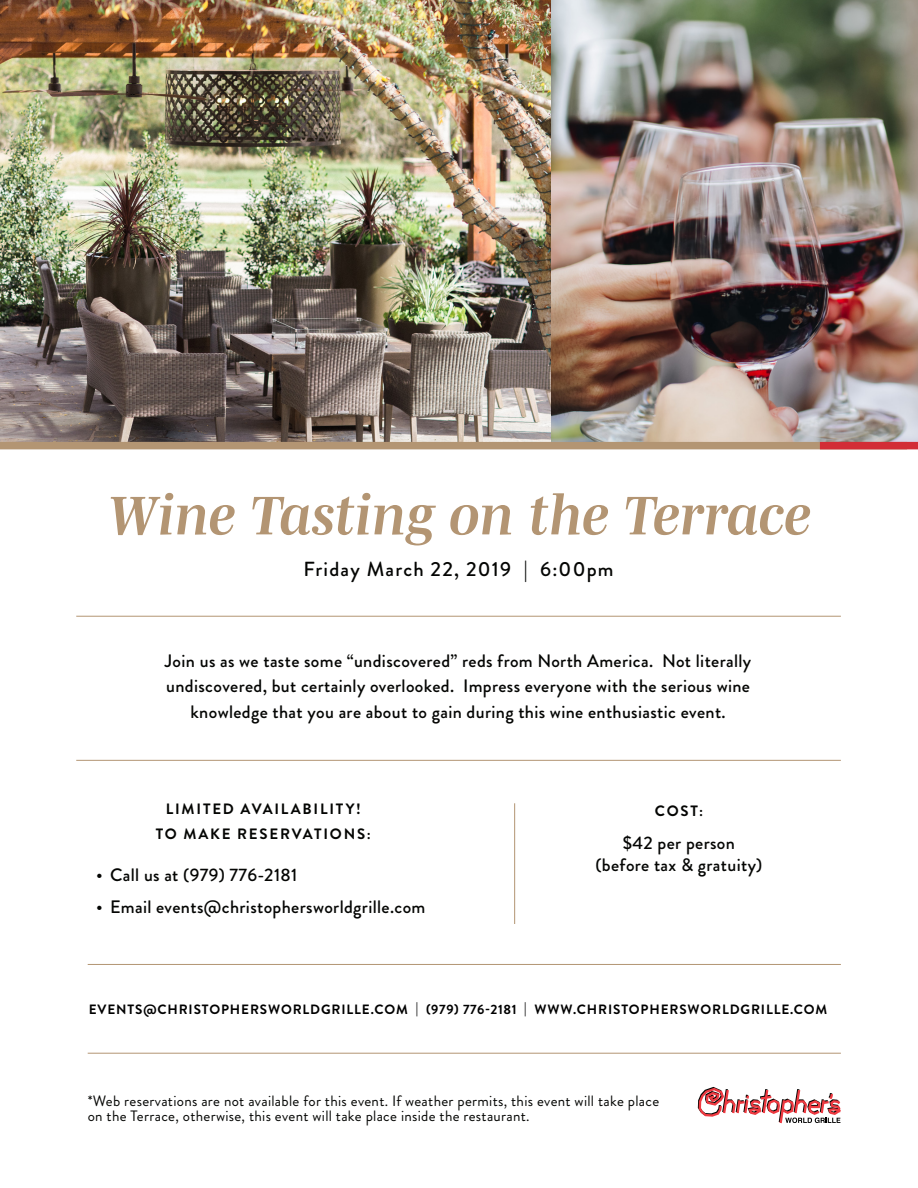
<style>
.page{position:relative;width:918px;height:1188px;background:#fff}
.page>*{position:absolute;margin:0;border:0;box-sizing:border-box;transform-origin:0 0}
.t1{font:italic 700 55.5px "Mencken Std";color:#b39573}
.t2{font:500 20.4px "Brandon Grotesque";letter-spacing:.06em;color:#040503}
.t3{font:500 18px/25.5px "Brandon Grotesque";letter-spacing:.02em;color:#040503;text-align:center}
.t4{font:15px/15px "Brandon Grotesque";letter-spacing:.02em;color:#040503}
.t5{font:700 15px "Brandon Grotesque";letter-spacing:.12em;color:#040503}
.t6{font:700 13.5px "Brandon Grotesque";letter-spacing:.065em;color:#000}
</style>
<div class="page">
<img style="left:551px;top:0;width:367px;height:442px">
<svg style="left:698px;top:1087px;width:143px;height:36px"></svg>
<hr style="left:514px;top:803px;width:1px;height:121px;background:#b39573">
<hr style="left:76px;top:760px;width:765px;height:1px;background:#b39573">
<hr style="left:76px;top:616px;width:765px;height:1px;background:#b39573">
<hr style="left:88px;top:964px;width:753px;height:1px;background:#b39573">
<hr style="left:88px;top:1053px;width:753px;height:1px;background:#b39573">
<img style="left:0;top:0;width:551px;height:442px">
<div style="left:0;top:442px;width:907px;height:7px;background:#b39573"></div>
<div style="left:820px;top:442px;width:98px;height:7px;background:#d22d36"></div>
<p class="t1" style="left:108px;top:484px;width:705px">Wine Tasting on the Terrace</p>
<p class="t2" style="left:304px;top:555px;width:312px">Friday March 22, 2019 | 6:00pm</p>
<p class="t3" style="left:165px;top:648px;width:588px">Join us as we taste some “undiscovered” reds from North America. Not literally undiscovered, but certainly overlooked. Impress everyone with the serious wine knowledge that you are about to gain during this wine enthusiastic event.</p>
<p class="t5" style="left:166px;top:798px;width:197px">LIMITED AVAILABILITY!</p>
<p class="t5" style="left:156px;top:823px;width:217px">TO MAKE RESERVATIONS:</p>
<p class="t3" style="left:96px;top:862px;width:203px">• Call us at (979) 776-2181</p>
<p class="t3" style="left:96px;top:895px;width:331px">• Email events@christophersworldgrille.com</p>
<p class="t5" style="left:655px;top:801px;width:50px">COST:</p>
<p class="t3" style="left:623px;top:830px;width:114px">$42 per person</p>
<p class="t3" style="left:595px;top:853px;width:168px">(before tax &amp; gratuity)</p>
<p class="t6" style="left:89px;top:1000px;width:740px">EVENTS@CHRISTOPHERSWORLDGRILLE.COM | (979) 776-2181 | WWW.CHRISTOPHERSWORLDGRILLE.COM</p>
<p class="t4" style="left:88px;top:1094px;width:573px">*Web reservations are not available for this event. If weather permits, this event will take place on the Terrace, otherwise, this event will take place inside the restaurant.</p>
</div>
